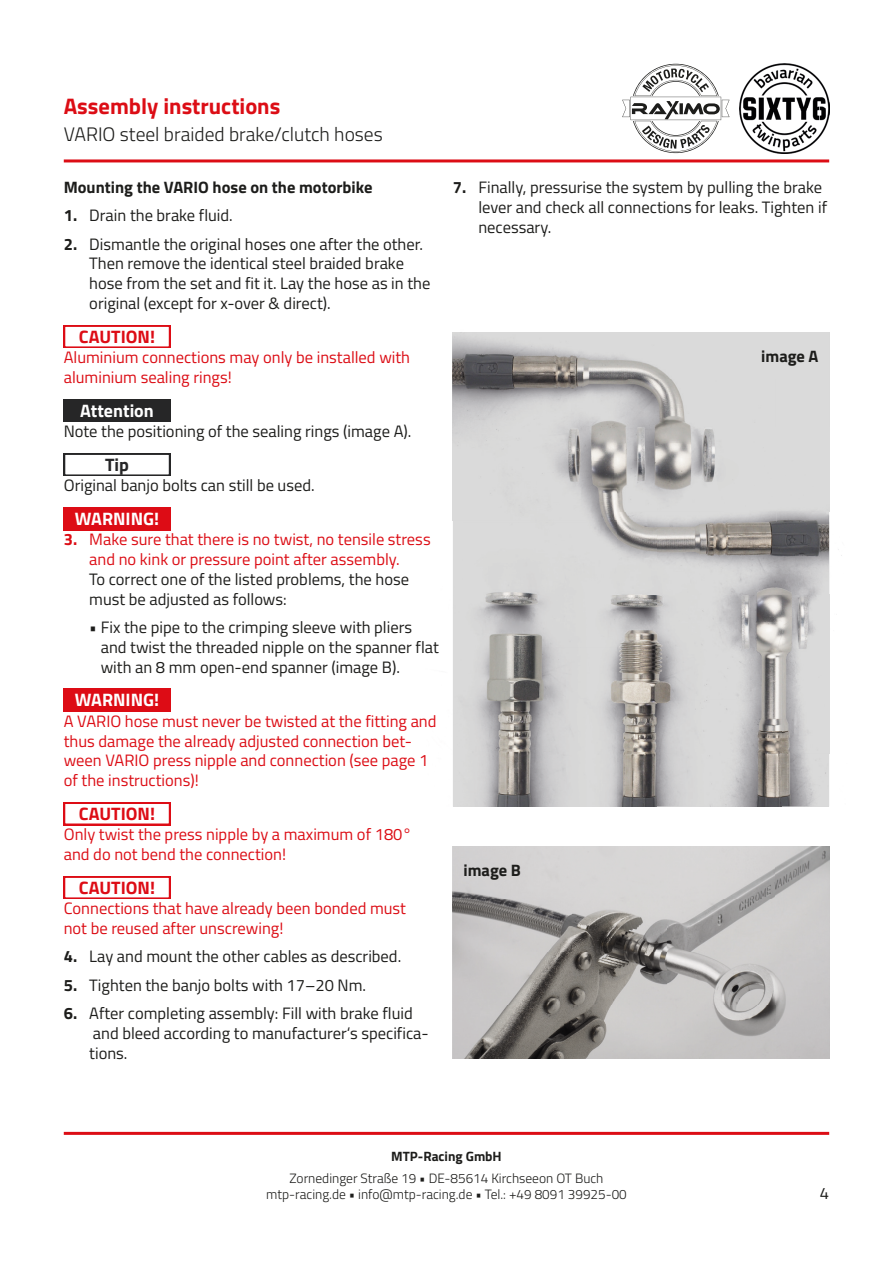
<style>
.page{position:relative;width:893px;height:1263px;background:#fff}
.page>*{position:absolute;margin:0;border:0;box-sizing:border-box;transform-origin:0 0}
.t1{font:700 22.5px "Titillium Web";color:#dc0d15}
.t2{font:300 19.5px "Titillium Web";color:#1d1d1b}
.t3{font:700 18px "Titillium Web";color:#fff}
.t4{font:700 18px "Titillium Web";color:#dd0c15}
.t5{font:700 18px "Titillium Web";color:#262627}
.t6{font:16.5px/19.8px "Titillium Web";color:#1d1d1b}
.t7{font:16.5px/19.8px "Titillium Web";color:#dc0d15}
.t8{font:700 16.5px "Titillium Web";color:#1d1d1b}
.t9{font:300 13.5px/16.2px "Titillium Web";color:#1d1d1b;text-align:center}
.t10{font:700 13.5px "Titillium Web";color:#1d1d1b}
.s1{font-weight:700}
</style>
<div class="page">
<hr style="left:64px;top:1132px;width:765px;height:3px;background:#dc0d15">
<hr style="left:64px;top:159px;width:765px;height:3px;background:#dc0d15">
<img style="left:829px;top:427px;width:13px;height:327px">
<img style="left:782px;top:595px;width:47px;height:158px">
<img style="left:782px;top:753px;width:47px;height:53px">
<img style="left:618px;top:806px;width:53px;height:1px">
<img style="left:700px;top:595px;width:82px;height:211px">
<img style="left:657px;top:595px;width:43px;height:105px">
<img style="left:657px;top:700px;width:43px;height:106px">
<img style="left:463px;top:595px;width:194px;height:211px">
<img style="left:453px;top:333px;width:322px;height:141px">
<img style="left:453px;top:474px;width:165px;height:47px">
<img style="left:618px;top:427px;width:211px;height:84px">
<img style="left:776px;top:511px;width:53px;height:84px">
<img style="left:618px;top:511px;width:158px;height:12px">
<img style="left:494px;top:523px;width:288px;height:72px">
<div style="left:453px;top:521px;width:41px;height:74px;background:#dadada"></div>
<img style="left:494px;top:521px;width:163px;height:2px">
<svg style="left:64px;top:325px;width:106px;height:23px"></svg>
<div style="left:64px;top:399px;width:106px;height:23px;background:#262627"></div>
<svg style="left:64px;top:453px;width:106px;height:23px"></svg>
<div style="left:64px;top:507px;width:106px;height:23px;background:#dd0c15"></div>
<div style="left:64px;top:689px;width:106px;height:22px;background:#dd0c15"></div>
<svg style="left:64px;top:802px;width:106px;height:23px"></svg>
<svg style="left:64px;top:876px;width:106px;height:23px"></svg>
<img style="left:453px;top:846px;width:376px;height:212px">
<svg style="left:622px;top:64px;width:107px;height:89px"></svg>
<img style="left:740px;top:64px;width:89px;height:89px">
<h1 class="t1" style="left:64px;top:89px;width:218px">Assembly instructions</h1>
<p class="t2" style="left:64px;top:120px;width:321px">VARIO steel braided brake/clutch hoses</p>
<p class="t8" style="left:64px;top:175px;width:310px">Mounting the VARIO hose on the motorbike</p>
<p class="t6" style="left:64px;top:205px;width:171px"><span class="s1">1.</span> Drain the brake fluid.</p>
<p class="t6" style="left:89px;top:233px;width:343px;text-indent:-26px"><span class="s1">2.</span> Dismantle the original hoses one after the other.<br>Then remove the identical steel braided brake hose from the set and fit it. Lay the hose as in the original (except for x-over &amp; direct).</p>
<p class="t4" style="left:79px;top:323px;width:78px">CAUTION!</p>
<p class="t7" style="left:64px;top:347px;width:348px">Aluminium connections may only be installed with aluminium sealing rings!</p>
<p class="t3" style="left:80px;top:397px;width:75px">Attention</p>
<p class="t6" style="left:64px;top:421px;width:349px">Note the positioning of the sealing rings (image A).</p>
<p class="t5" style="left:105px;top:451px;width:25px">Tip</p>
<p class="t6" style="left:64px;top:475px;width:252px">Original banjo bolts can still be used.</p>
<p class="t3" style="left:75px;top:505px;width:86px">WARNING!</p>
<p class="t7" style="left:64px;top:529px;width:368px;text-align:center"><span class="s1">3.</span> Make sure that there is no twist, no tensile stress and no kink or pressure point after assembly.</p>
<p class="t6" style="left:89px;top:568px;width:321px">To correct one of the listed problems, the hose must be adjusted as follows:</p>
<p class="t6" style="left:101px;top:617px;width:340px;text-indent:-11px">• Fix the pipe to the crimping sleeve with pliers and twist the threaded nipple on the spanner flat with an 8 mm open-end spanner (image B).</p>
<p class="t3" style="left:75px;top:686px;width:86px">WARNING!</p>
<p class="t7" style="left:64px;top:710px;width:374px">A VARIO hose must never be twisted at the fitting and thus damage the already adjusted connection bet&shy;ween VARIO press nipple and connection (see page 1 of the instructions)!</p>
<p class="t4" style="left:79px;top:800px;width:78px">CAUTION!</p>
<p class="t7" style="left:64px;top:824px;width:349px">Only twist the press nipple by a maximum of 180° and do not bend the connection!</p>
<p class="t4" style="left:79px;top:874px;width:78px">CAUTION!</p>
<p class="t7" style="left:64px;top:898px;width:344px">Connections that have already been bonded must not be reused after unscrewing!</p>
<p class="t6" style="left:64px;top:946px;width:339px"><span class="s1">4.</span> Lay and mount the other cables as described.</p>
<p class="t6" style="left:64px;top:974px;width:304px"><span class="s1">5.</span> Tighten the banjo bolts with 17–20 Nm.</p>
<p class="t6" style="left:89px;top:1002px;width:341px;text-indent:-26px"><span class="s1">6.</span> After completing assembly: Fill with brake fluid and bleed according to manufacturer‘s specifica&shy;tions.</p>
<p class="t6" style="left:478px;top:177px;width:350px;text-indent:-26px"><span class="s1">7.</span> Finally, pressurise the system by pulling the brake lever and check all connections for leaks. Tighten if necessary.</p>
<p class="t8" style="left:463px;top:857px;width:59px">image B</p>
<p class="t8" style="left:761px;top:344px;width:59px">image A</p>
<p class="t10" style="left:391px;top:1146px;width:112px">MTP-Racing GmbH</p>
<p class="t9" style="left:266px;top:1169px;width:362px">Zornedinger Straße 19 • DE-85614 Kirchseeon OT Buch mtp-racing.de • info@mtp-racing.de • Tel.: +49 8091 39925-00</p>
<p class="t6" style="left:820px;top:1183px;width:11px">4</p>
</div>
